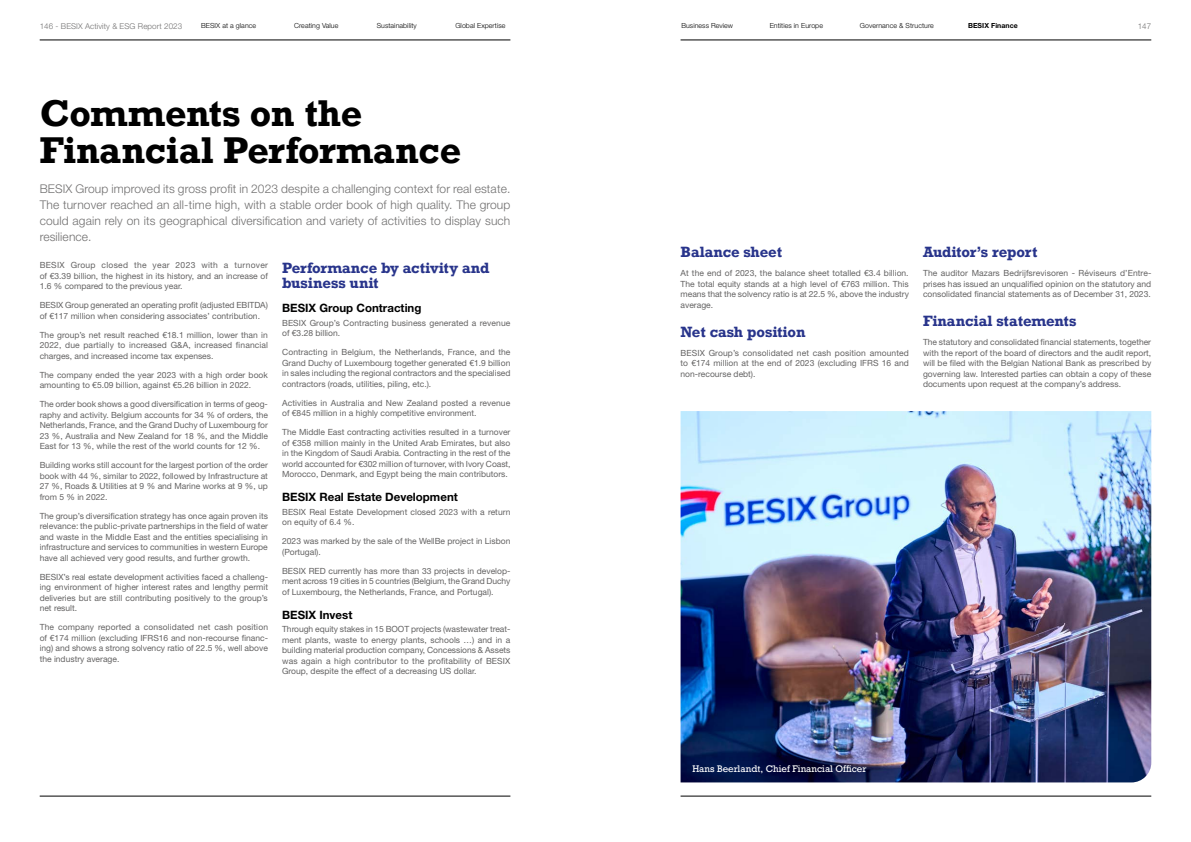
<style>
.page{position:relative;width:1191px;height:842px;background:#fff}
.page>*{position:absolute;margin:0;border:0;box-sizing:border-box;transform-origin:0 0}
.t1{font:700 35px/37px "Rockwell";letter-spacing:-.01em;color:#000}
.t2{font:700 14px/15px "Rockwell";letter-spacing:-.005em;color:#28348b}
.t3{font:300 12px/16px "Helvetica Neue LT Std";letter-spacing:.01em;color:#706f6f;text-align:justify}
.t4{font:700 11.5px "Helvetica Neue LT Std";color:#000}
.t5{font:9px "Rockwell";color:#fff}
.t6{font:8.5px/10.5px "Helvetica Neue LT Std";color:#646363;text-align:justify}
.t7{font:300 8px "Helvetica Neue LT Std";letter-spacing:.01em;color:#706f6f}
.t8{font:300 7px "Helvetica Neue LT Std";letter-spacing:.01em;color:#000}
.t9{font:700 7px "Helvetica Neue LT Std";letter-spacing:.01em;color:#000}
</style>
<div class="page">
<hr style="left:40px;top:40px;width:470px;height:1px;background:#000">
<hr style="left:680px;top:40px;width:471px;height:1px;background:#000">
<hr style="left:40px;top:796px;width:470px;height:1px;background:#000">
<hr style="left:680px;top:796px;width:471px;height:1px;background:#000">
<img style="left:680px;top:411px;width:471px;height:371px">
<p class="t7" style="left:40px;top:21px;width:144px">146 - BESIX Activity &amp; ESG Report 2023</p>
<p class="t8" style="left:201px;top:21px;width:56px">BESIX at a glance</p>
<p class="t8" style="left:294px;top:21px;width:46px">Creating Value</p>
<p class="t8" style="left:377px;top:21px;width:42px">Sustainability</p>
<p class="t8" style="left:455px;top:21px;width:52px">Global Expertise</p>
<p class="t8" style="left:681px;top:21px;width:53px">Business Review</p>
<p class="t8" style="left:769px;top:21px;width:55px">Entities in Europe</p>
<p class="t8" style="left:859px;top:21px;width:75px">Governance &amp; Structure</p>
<p class="t9" style="left:968px;top:21px;width:51px">BESIX Finance</p>
<p class="t7" style="left:1137px;top:21px;width:15px">147</p>
<h1 class="t1" style="left:40px;top:94px;width:423px">Comments on the<br>Financial Performance</h1>
<p class="t3" style="left:40px;top:180px;width:472px">BESIX Group improved its gross profit in 2023 despite a challenging context for real estate.<br>The turnover reached an all-time high, with a stable order book of high quality. The group could again rely on its geographical diversification and variety of activities to display such resilience.</p>
<p class="t6" style="left:40px;top:260px;width:230px">BESIX Group closed the year 2023 with a turnover of €3.39 billion, the highest in its history, and an increase of 1.6 % compared to the previous year.</p>
<p class="t6" style="left:40px;top:300px;width:230px">BESIX Group generated an operating profit (adjusted EBITDA) of €117 million when considering associates’ contribution.</p>
<p class="t6" style="left:40px;top:329px;width:230px">The group’s net result reached €18.1 million, lower than in 2022, due partially to increased G&amp;A, increased financial charges, and increased income tax expenses.</p>
<p class="t6" style="left:40px;top:369px;width:230px">The company ended the year 2023 with a high order book amounting to €5.09 billion, against €5.26 billion in 2022.</p>
<p class="t6" style="left:40px;top:399px;width:230px">The order book shows a good diversification in terms of geog&shy;raphy and activity. Belgium accounts for 34 % of orders, the Netherlands, France, and the Grand Duchy of Luxembourg for 23 %, Australia and New Zealand for 18 %, and the Middle East for 13 %, while the rest of the world counts for 12 %.</p>
<p class="t6" style="left:40px;top:460px;width:230px">Building works still account for the largest portion of the order book with 44 %, similar to 2022, followed by Infrastructure at 27 %, Roads &amp; Utilities at 9 % and Marine works at 9 %, up from 5 % in 2022.</p>
<p class="t6" style="left:40px;top:510px;width:230px">The group’s diversification strategy has once again proven its relevance: the public-private partnerships in the field of water and waste in the Middle East and the entities specialising in infrastructure and services to communities in western Europe have all achieved very good results, and further growth.</p>
<p class="t6" style="left:40px;top:571px;width:230px">BESIX’s real estate development activities faced a challeng&shy;ing environment of higher interest rates and lengthy permit deliveries but are still contributing positively to the group’s net result.</p>
<p class="t6" style="left:40px;top:622px;width:230px">The company reported a consolidated net cash position of €174 million (excluding IFRS16 and non-recourse financ&shy;ing) and shows a strong solvency ratio of 22.5 %, well above the industry average.</p>
<h2 class="t2" style="left:282px;top:260px;width:209px">Performance by activity and business unit</h2>
<h3 class="t4" style="left:282px;top:301px;width:141px">BESIX Group Contracting</h3>
<p class="t6" style="left:282px;top:317px;width:230px">BESIX Group’s Contracting business generated a revenue of €3.28 billion.</p>
<p class="t6" style="left:282px;top:347px;width:230px">Contracting in Belgium, the Netherlands, France, and the Grand Duchy of Luxembourg together generated €1.9 billion in sales including the regional contractors and the specialised contractors (roads, utilities, piling, etc.).</p>
<p class="t6" style="left:282px;top:397px;width:230px">Activities in Australia and New Zealand posted a revenue of €845 million in a highly competitive environment.</p>
<p class="t6" style="left:282px;top:427px;width:230px">The Middle East contracting activities resulted in a turnover of €358 million mainly in the United Arab Emirates, but also in the Kingdom of Saudi Arabia. Contracting in the rest of the world accounted for €302 million of turnover, with Ivory Coast, Morocco, Denmark, and Egypt being the main contributors.</p>
<h3 class="t4" style="left:282px;top:490px;width:177px">BESIX Real Estate Development</h3>
<p class="t6" style="left:282px;top:506px;width:230px">BESIX Real Estate Development closed 2023 with a return on equity of 6.4 %.</p>
<p class="t6" style="left:282px;top:536px;width:230px">2023 was marked by the sale of the WellBe project in Lisbon (Portugal).</p>
<p class="t6" style="left:282px;top:565px;width:230px">BESIX RED currently has more than 33 projects in develop&shy;ment across 19 cities in 5 countries (Belgium, the Grand Duchy of Luxembourg, the Netherlands, France, and Portugal).</p>
<h3 class="t4" style="left:282px;top:608px;width:72px">BESIX Invest</h3>
<p class="t6" style="left:282px;top:624px;width:230px">Through equity stakes in 15 BOOT projects (wastewater treat&shy;ment plants, waste to energy plants, schools …) and in a building material production company, Concessions &amp; Assets was again a high contributor to the profitability of BESIX Group, despite the effect of a decreasing US dollar.</p>
<h2 class="t2" style="left:680px;top:244px;width:103px">Balance sheet</h2>
<p class="t6" style="left:680px;top:268px;width:230px">At the end of 2023, the balance sheet totalled €3.4 billion.<br>The total equity stands at a high level of €763 million. This means that the solvency ratio is at 22.5 %, above the industry average.</p>
<h2 class="t2" style="left:680px;top:324px;width:126px">Net cash position</h2>
<p class="t6" style="left:680px;top:347px;width:230px">BESIX Group’s consolidated net cash position amounted to €174 million at the end of 2023 (excluding IFRS 16 and non-recourse debt).</p>
<h2 class="t2" style="left:923px;top:244px;width:116px">Auditor’s report</h2>
<p class="t6" style="left:923px;top:268px;width:230px">The auditor Mazars Bedrijfsrevisoren - Réviseurs d’Entre&shy;prises has issued an unqualified opinion on the statutory and consolidated financial statements as of December 31, 2023.</p>
<h2 class="t2" style="left:923px;top:314px;width:155px">Financial statements</h2>
<p class="t6" style="left:923px;top:337px;width:230px">The statutory and consolidated financial statements, together with the report of the board of directors and the audit report, will be filed with the Belgian National Bank as prescribed by governing law. Interested parties can obtain a copy of these documents upon request at the company’s address.</p>
<p class="t5" style="left:692px;top:763px;width:176px">Hans Beerlandt, Chief Financial Officer</p>
</div>
